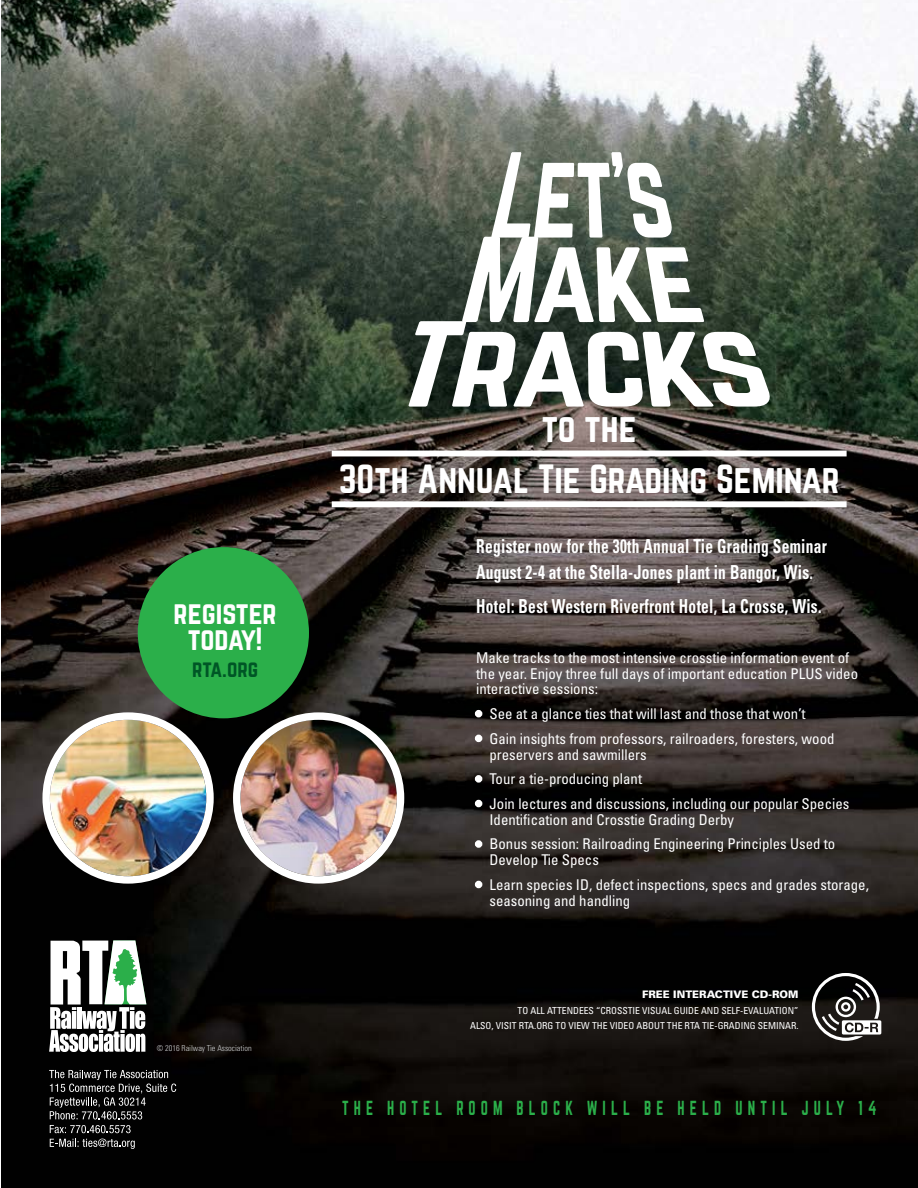
<style>
.page{position:relative;width:918px;height:1188px;background:#fff}
.page>*{position:absolute;margin:0;border:0;box-sizing:border-box;transform-origin:0 0}
.t1{font:35.55px/51.2px "Norwester";color:#fff;text-align:center}
.t2{font:28.2px/26.7px "Norwester";color:#fff;text-align:center}
.t3{font:20.7px "Norwester";letter-spacing:-.005em;color:#005626}
.t4{font:700 condensed 19.35px/26px "Univers";letter-spacing:.02em;color:#fff;scale:.8 1}
.t5{font:17.85px "Norwester";letter-spacing:.365em;color:#2baf4a;scale:.8 1}
.t6{font:condensed 14.85px/15.8px "Univers";color:#fff}
.t7{font:900 10.35px "Univers";color:#fff}
.t8{font:condensed 9.6px/14.7px "Univers";color:#fff;text-align:right}
.t9{font:300 condensed 8.1px "Univers";color:#d1d3d4}
</style>
<div class="page">
<img style="left:1px;top:0;width:917px;height:1188px">
<div style="left:475px;top:710px;width:7px;height:7px;border:3px solid #fff;border-radius:50%"></div>
<div style="left:475px;top:735px;width:7px;height:7px;border:3px solid #fff;border-radius:50%"></div>
<div style="left:475px;top:775px;width:7px;height:8px;border:3px solid #fff;border-radius:50%"></div>
<div style="left:475px;top:800px;width:7px;height:7px;border:3px solid #fff;border-radius:50%"></div>
<div style="left:475px;top:840px;width:7px;height:8px;border:3px solid #fff;border-radius:50%"></div>
<div style="left:475px;top:881px;width:7px;height:7px;border:3px solid #fff;border-radius:50%"></div>
<svg style="left:50px;top:1139px;width:85px;height:10px"></svg>
<svg style="left:49px;top:1070px;width:127px;height:63px;background:#282828"></svg>
<svg style="left:408px;top:152px;width:364px;height:255px"></svg>
<div style="left:332px;top:501px;width:515px;height:6px;background:#fff"></div>
<div style="left:332px;top:451px;width:515px;height:5px;background:#fff"></div>
<div style="left:141px;top:551px;width:164px;height:164px;background:#2baf4a;border-radius:50%"></div>
<div style="left:138px;top:547px;width:171px;height:171px;border:7px solid #2baf4a;border-radius:50%"></div>
<img style="left:240px;top:720px;width:157px;height:156px;border-radius:78px">
<div style="left:233px;top:712px;width:171px;height:172px;border:7px solid #fff;border-radius:50%"></div>
<img style="left:50px;top:720px;width:156px;height:156px;border-radius:78px">
<div style="left:42px;top:712px;width:172px;height:172px;border:7px solid #fff;border-radius:50%"></div>
<svg style="left:49px;top:940px;width:97px;height:112px"></svg>
<svg style="left:812px;top:973px;width:69px;height:68px"></svg>
<svg style="left:691px;top:0;width:227px;height:59px"></svg>
<h2 class="t2" style="left:174px;top:600px;width:104px">register today!</h2>
<h3 class="t3" style="left:192px;top:659px;width:67px">rta.org</h3>
<p class="t9" style="left:157px;top:1043px;width:96px">© 2016 Railway Tie Association</p>
<h1 class="t1" style="left:339px;top:403px;width:502px">to the<br>30th Annual Tie Grading Seminar</h1>
<h3 class="t4" style="left:476px;top:533px;width:440px">Register now for the 30th Annual Tie Grading Seminar<br>August 2-4 at the Stella-Jones plant in Bangor, Wis.</h3>
<h3 class="t4" style="left:476px;top:593px;width:433px">Hotel: Best Western Riverfront Hotel, La Crosse, Wis.</h3>
<p class="t6" style="left:476px;top:649px;width:383px">Make tracks to the most intensive crosstie information event of the year. Enjoy three full days of important education PLUS video interactive sessions:</p>
<p class="t6" style="left:476px;top:706px;width:331px">• See at a glance ties that will last and those that won’t</p>
<p class="t6" style="left:490px;top:730px;width:347px;text-indent:-13px">• Gain insights from professors, railroaders, foresters, wood preservers and sawmillers</p>
<p class="t6" style="left:476px;top:771px;width:168px">• Tour a tie-producing plant</p>
<p class="t6" style="left:490px;top:796px;width:361px;text-indent:-13px">• Join lectures and discussions, including our popular Species<br>Identification and Crosstie Grading Derby</p>
<p class="t6" style="left:490px;top:836px;width:347px;text-indent:-13px">• Bonus session: Railroading Engineering Principles Used to<br>Develop Tie Specs</p>
<p class="t6" style="left:490px;top:876px;width:381px;text-indent:-13px">• Learn species ID, defect inspections, specs and grades storage, seasoning and handling</p>
<p class="t7" style="left:642px;top:988px;width:158px">FREE INTERACTIVE CD-ROM</p>
<p class="t8" style="left:470px;top:1003px;width:330px">TO ALL ATTENDEES “CROSSTIE VISUAL GUIDE AND SELF-EVALUATION”<br>ALSO, VISIT RTA.ORG TO VIEW THE VIDEO ABOUT THE RTA TIE-GRADING SEMINAR.</p>
<p class="t5" style="left:342px;top:1100px;width:669px">THE HOTEL ROOM BLOCK WILL BE HELD UNTIL JULY 14</p>
</div>
